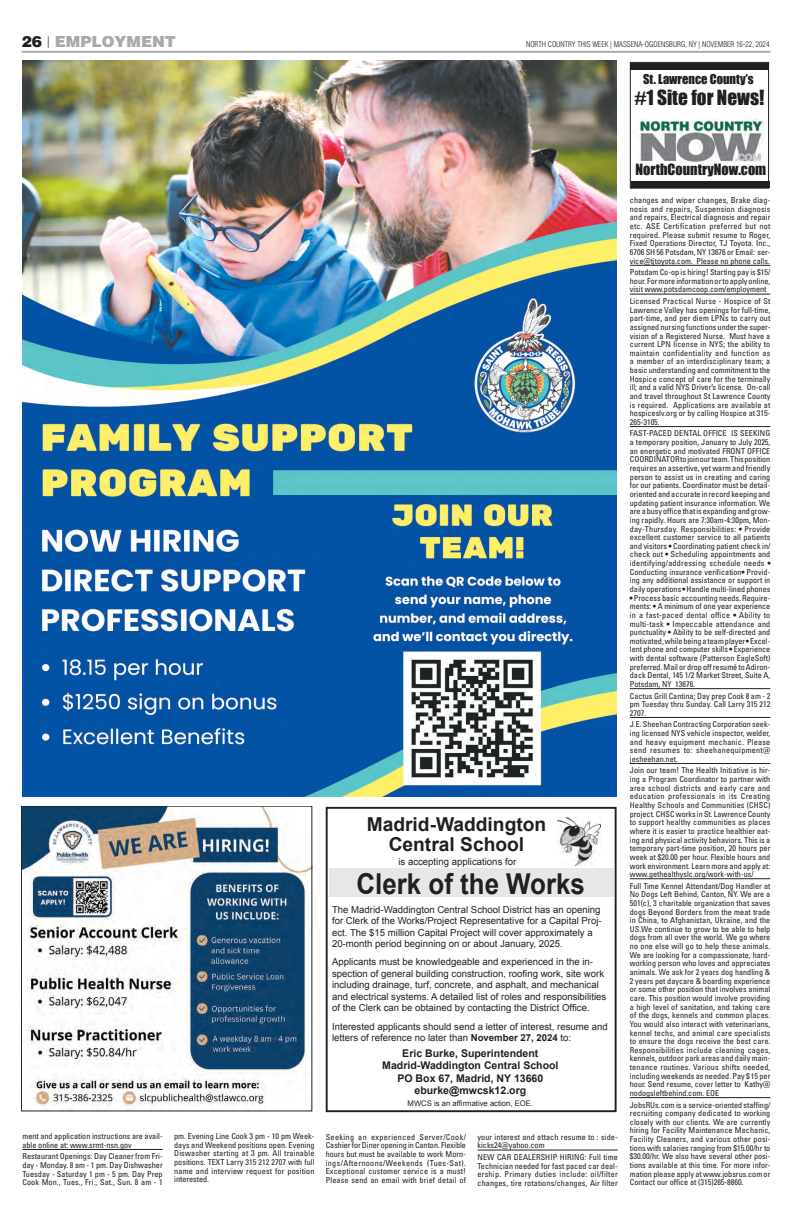
<style>
.page{position:relative;width:792px;height:1224px;background:#fff}
.page>*{position:absolute;margin:0;border:0;box-sizing:border-box;transform-origin:0 0}
.t1{font:700 28.8px "Arial";color:#231f20;scale:.9 1}
.t2{font:700 19.2px/20.2px "Arial";color:#231f20;text-align:center}
.t3{font:19.2px "Impact";color:#231f20}
.t4{font:900 15.4px "Helvetica LT Pro";color:#a8a9ad}
.t5{font:14.3px "Impact";color:#231f20}
.t6{font:12.5px "Impact";color:#231f20}
.t7{font:700 10.6px/12.5px "Arial";color:#231f20;text-align:center}
.t8{font:9.6px/11.5px "Arial";color:#231f20}
.t9{font:condensed 8.2px/8.6px "Univers LT Pro";color:#231f20;text-align:justify}
.t10{font:300 condensed 7.7px "Helvetica LT Pro";color:#231f20}
.t11{font:7.7px "Arial";color:#231f20}
.s1{color:#231f20}
.s2{font-weight:300;font-stretch:condensed;font-size:11.5px;color:#231f20}
.s3{font-weight:700}
</style>
<div class="page">
<hr style="left:22px;top:51px;width:748px;height:2px;background:#a8a9ad">
<img style="left:22px;top:60px;width:595px;height:736px">
<svg style="left:22px;top:807px;width:290px;height:304px"></svg>
<hr style="left:22px;top:1149px;width:141px;height:1px;background:#231f20">
<hr style="left:630px;top:265px;width:140px;height:1px;background:#231f20">
<hr style="left:630px;top:294px;width:140px;height:1px;background:#231f20">
<hr style="left:630px;top:426px;width:140px;height:1px;background:#231f20">
<hr style="left:630px;top:688px;width:140px;height:1px;background:#231f20">
<hr style="left:630px;top:717px;width:140px;height:1px;background:#231f20">
<hr style="left:630px;top:763px;width:140px;height:1px;background:#231f20">
<hr style="left:630px;top:878px;width:140px;height:1px;background:#231f20">
<hr style="left:630px;top:1097px;width:140px;height:1px;background:#231f20">
<hr style="left:478px;top:1150px;width:140px;height:1px;background:#231f20">
<div style="left:326px;top:807px;width:291px;height:305px;border:2px solid #231f20"></div>
<img style="left:558px;top:818px;width:42px;height:47px">
<div style="left:329px;top:869px;width:284px;height:28px;background:#e6e7e9"></div>
<div style="left:630px;top:62px;width:139px;height:127px;border:1px solid #231f20"></div>
<img style="left:634px;top:120px;width:129px;height:42px">
<div style="left:630px;top:63px;width:139px;height:6px;background:#231f20"></div>
<div style="left:631px;top:181px;width:138px;height:6px;background:#231f20"></div>
<h3 class="t4" style="left:22px;top:31px;width:156px"><span class="s1">26</span> <span class="s2">|</span> EMPLOYMENT</h3>
<p class="t10" style="left:526px;top:39px;width:245px">NORTH COUNTRY THIS WEEK | MASSENA-OGDENSBURG, NY | NOVEMBER 16-22, 2024</p>
<h3 class="t6" style="left:643px;top:70px;width:112px">St. Lawrence County’s</h3>
<h2 class="t3" style="left:634px;top:83px;width:131px">#1 Site for News!</h2>
<p class="t9" style="left:22px;top:1132px;width:142px">ment and application instructions are avail&shy;able online at: www.srmt-nsn.gov</p>
<p class="t9" style="left:22px;top:1152px;width:142px">Restaurant Openings: Day Cleaner from Fri&shy;day - Monday. 8 am - 1 pm. Day Dishwasher Tuesday - Saturday 1 pm - 5 pm. Day Prep Cook Mon., Tues., Fri., Sat., Sun. 8 am - 1</p>
<p class="t9" style="left:174px;top:1132px;width:142px">pm. Evening Line Cook 3 pm - 10 pm Week&shy;days and Weekend positions open. Evening Diswasher starting at 3 pm. All trainable positions. TEXT Larry 315 212 2707 with full name and interview request for position interested.</p>
<h2 class="t2" style="left:367px;top:814px;width:181px">Madrid-Waddington<br>Central School</h2>
<p class="t8" style="left:398px;top:856px;width:119px">is accepting applications for</p>
<h1 class="t1" style="left:357px;top:868px;width:255px">Clerk of the Works</h1>
<p class="t8" style="left:332px;top:904px;width:271px">The Madrid-Waddington Central School District has an opening for Clerk of the Works/Project Representative for a Capital Proj&shy;ect. The $15 million Capital Project will cover approximately a 20-month period beginning on or about January, 2025.</p>
<p class="t8" style="left:332px;top:956px;width:276px">Applicants must be knowledgeable and experienced in the in&shy;spection of general building construction, roofing work, site work including drainage, turf, concrete, and asphalt, and mechanical and electrical systems. A detailed list of roles and responsibilities of the Clerk can be obtained by contacting the District Office.</p>
<p class="t8" style="left:332px;top:1021px;width:277px">Interested applicants should send a letter of interest, resume and letters of reference no later than <span class="s3">November 27, 2024</span> to:</p>
<p class="t7" style="left:382px;top:1047px;width:178px">Eric Burke, Superintendent<br>Madrid-Waddington Central School<br>PO Box 67, Madrid, NY 13660 eburke@mwcsk12.org</p>
<p class="t11" style="left:408px;top:1098px;width:127px">MWCS is an affirmative action, EOE.</p>
<p class="t9" style="left:326px;top:1132px;width:142px">Seeking an experienced Server/Cook/ Cashier for Diner opening in Canton. Flexible hours but must be available to work Morn&shy;ings/Afternoons/Weekends (Tues-Sat).<br>Exceptional customer service is a must!<br>Please send an email with brief detail of</p>
<p class="t9" style="left:478px;top:1132px;width:142px">your interest and attach resume to : side&shy;kicks24@yahoo.com</p>
<p class="t9" style="left:478px;top:1152px;width:142px">NEW CAR DEALERSHIP HIRING: Full time Technician needed for fast paced car deal&shy;ership. Primary duties include: oil/filter changes, tire rotations/changes, Air filter</p>
<h3 class="t5" style="left:635px;top:159px;width:132px">NorthCountryNow.com</h3>
<p class="t9" style="left:630px;top:196px;width:142px">changes and wiper changes, Brake diag&shy;nosis and repairs, Suspension diagnosis and repairs, Electrical diagnosis and repair etc. ASE Certification preferred but not required. Please submit resume to Roger, Fixed Operations Director, TJ Toyota. Inc., 6706 SH 56 Potsdam, NY 13676 or Email: ser&shy;vice@tjtoyota.com. Please no phone calls.</p>
<p class="t9" style="left:630px;top:268px;width:142px">Potsdam Co-op is hiring! Starting pay is $15/ hour. For more information or to apply online, visit www.potsdamcoop.com/employment</p>
<p class="t9" style="left:630px;top:297px;width:142px">Licensed Practical Nurse - Hospice of St Lawrence Valley has openings for full-time, part-time, and per diem LPNs to carry out assigned nursing functions under the super&shy;vision of a Registered Nurse. Must have a current LPN license in NYS; the ability to maintain confidentiality and function as a member of an interdisciplinary team; a basic understanding and commitment to the Hospice concept of care for the terminally ill; and a valid NYS Driver’s license. On-call and travel throughout St Lawrence County is required. Applications are available at hospiceslv.org or by calling Hospice at 315- 265-3105.</p>
<p class="t9" style="left:630px;top:429px;width:142px">FAST-PACED DENTAL OFFICE IS SEEKING a temporary position, January to July 2025, an energetic and motivated FRONT OFFICE COORDINATOR to join our team. This position requires an assertive, yet warm and friendly person to assist us in creating and caring for our patients. Coordinator must be detail&shy;oriented and accurate in record keeping and updating patient insurance information. We are a busy office that is expanding and grow&shy;ing rapidly. Hours are 7:30am-4:30pm, Mon&shy;day-Thursday. Responsibilities: • Provide excellent customer service to all patients and visitors • Coordinating patient check in/ check out • Scheduling appointments and identifying/addressing schedule needs • Conducting insurance verification• Provid&shy;ing any additional assistance or support in daily operations • Handle multi-lined phones</p>
<p class="t9" style="left:630px;top:593px;width:142px">• Process basic accounting needs. Require&shy;ments: • A minimum of one year experience in a fast-paced dental office • Ability to multi-task • Impeccable attendance and punctuality • Ability to be self-directed and motivated, while being a team player • Excel&shy;lent phone and computer skills • Experience with dental software (Patterson EagleSoft) preferred. Mail or drop off resumé to Adiron&shy;dack Dental, 145 1/2 Market Street, Suite A, Potsdam, NY 13676.</p>
<p class="t9" style="left:630px;top:691px;width:142px">Cactus Grill Cantina; Day prep Cook 8 am - 2 pm Tuesday thru Sunday. Call Larry 315 212<br>2707.</p>
<p class="t9" style="left:630px;top:720px;width:142px">J.E. Sheehan Contracting Corporation seek&shy;ing licensed NYS vehicle inspector, welder, and heavy equipment mechanic. Please send resumes to: sheehanequipment@ jesheehan.net.</p>
<p class="t9" style="left:630px;top:766px;width:142px">Join our team! The Health Initiative is hir&shy;ing a Program Coordinator to partner with area school districts and early care and education professionals in its Creating Healthy Schools and Communities (CHSC) project. CHSC works in St. Lawrence County to support healthy communities as places where it is easier to practice healthier eat&shy;ing and physical activity behaviors. This is a temporary part-time position, 20 hours per week at $20.00 per hour. Flexible hours and work environment. Learn more and apply at: www.gethealthyslc.org/work-with-us/</p>
<p class="t9" style="left:630px;top:881px;width:142px">Full Time Kennel Attendant/Dog Handler at No Dogs Left Behind, Canton, NY. We are a 501(c), 3 charitable organization that saves dogs Beyond Borders from the meat trade in China, to Afghanistan, Ukraine, and the US.We continue to grow to be able to help dogs from all over the world. We go where no one else will go to help these animals.<br>We are looking for a compassionate, hard&shy;working person who loves and appreciates animals. We ask for 2 years dog handling &amp; 2 years pet daycare &amp; boarding experience or some other position that involves animal care. This position would involve providing a high level of sanitation, and taking care of the dogs, kennels and common places.<br>You would also interact with veterinarians, kennel techs, and animal care specialists to ensure the dogs receive the best care.<br>Responsibilities include cleaning cages, kennels, outdoor park areas and daily main&shy;tenance routines. Various shifts needed, including weekends as needed. Pay $ 15 per hour. Send resume, cover letter to Kathy@ nodogsleftbehind.com. EOE</p>
<p class="t9" style="left:630px;top:1100px;width:142px">JobsRUs.com is a service-oriented staffing/ recruiting company dedicated to working closely with our clients. We are currently hiring for Facility Maintenance Mechanic, Facility Cleaners, and various other posi&shy;tions with salaries ranging from $15.00/hr to $30.00/hr. We also have several other posi&shy;tions available at this time. For more infor&shy;mation please apply at www.jobsrus.com or Contact our office at (315)265-8860.</p>
</div>
